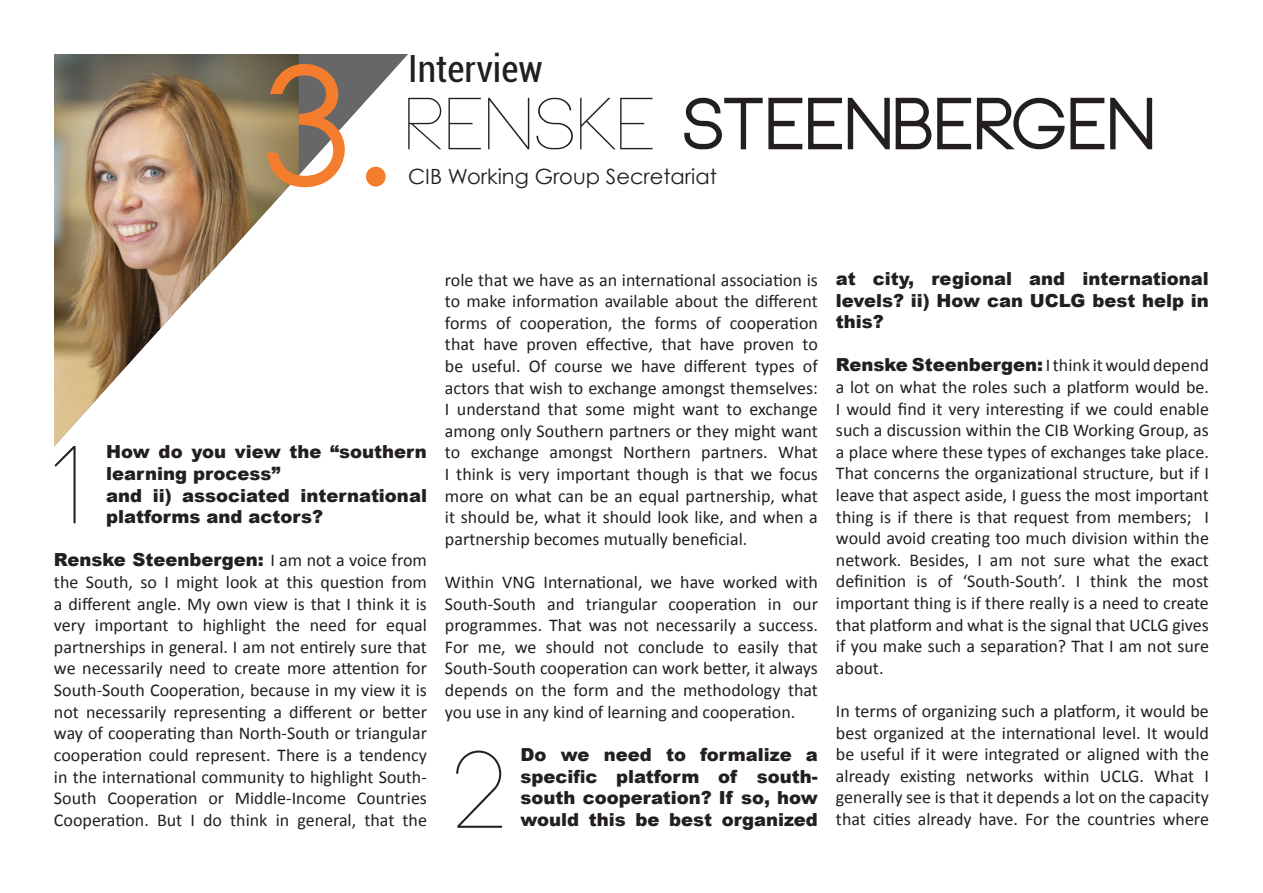
<style>
.page{position:relative;width:1263px;height:893px;background:#fff}
.page>*{position:absolute;margin:0;border:0;box-sizing:border-box;transform-origin:0 0}
.t1{font:163.5px "Century Gothic";color:#f47d2d}
.t2{font:100 108px "Neou";color:#231f20}
.t3{font:700 72px "Neou";color:#231f20}
.t4{font:condensed 37.5px "Roboto";color:#231f20}
.t5{font:21px "Century Gothic";color:#231f20}
.t6{font:18px/21.6px "Calibri";color:#231f20;text-align:justify}
.t7{font:900 18px/21.6px "Arial";color:#231f20;text-align:justify}
.s1{font-weight:100}
.s2{font-family:"Calibri";font-weight:400}
.s3{font-family:"Arial";font-weight:900}
</style>
<div class="page">
<svg style="left:299px;top:54px;width:109px;height:121px"></svg>
<img style="left:54px;top:54px;width:245px;height:392px">
<h1 class="t1" style="left:260px;top:26px;width:137px">3.</h1>
<h3 class="t4" style="left:408px;top:43px;width:136px">Interview</h3>
<h3 class="t3" style="left:408px;top:88px;width:751px"><span class="s1">RENSKE</span> STEENBERGEN</h3>
<p class="t5" style="left:408px;top:163px;width:310px">CIB Working Group Secretariat</p>
<p class="t7" style="left:106px;top:441px;width:322px;text-align:left">How do you view the “southern learning process”<br>and ii) associated international platforms and actors?</p>
<p class="t7" style="left:54px;top:549px;width:374px">Renske Steenbergen: <span class="s2">I am not a voice from</span></p>
<p class="t6" style="left:54px;top:571px;width:374px">the South, so I might look at this question from a different angle. My own view is that I think it is very important to highlight the need for equal partnerships in general. I am not entirely sure that we necessarily need to create more attention for South-South Cooperation, because in my view it is not necessarily representing a different or better way of cooperating than North-South or triangular cooperation could represent. There is a tendency in the international community to highlight South-South Cooperation or Middle-Income Countries Cooperation. But I do think in general, that the</p>
<h2 class="t2" style="left:30px;top:431px;width:72px">1</h2>
<p class="t6" style="left:445px;top:269px;width:374px">role that we have as an international association is to make information available about the different forms of cooperation, the forms of cooperation that have proven effective, that have proven to be useful. Of course we have different types of actors that wish to exchange amongst themselves:<br>I understand that some might want to exchange among only Southern partners or they might want to exchange amongst Northern partners. What I think is very important though is that we focus more on what can be an equal partnership, what it should be, what it should look like, and when a partnership becomes mutually beneficial.</p>
<p class="t6" style="left:445px;top:571px;width:374px">Within VNG International, we have worked with South-South and triangular cooperation in our programmes. That was not necessarily a success.<br>For me, we should not conclude to easily that South-South cooperation can work better, it always depends on the form and the methodology that you use in any kind of learning and cooperation.</p>
<p class="t7" style="left:520px;top:743px;width:299px">Do we need to formalize a specific platform of south&shy;south cooperation? If so, how would this be best organized</p>
<h2 class="t2" style="left:444px;top:736px;width:72px">2</h2>
<p class="t7" style="left:836px;top:267px;width:374px">at city, regional and international levels? ii) How can UCLG best help in this?</p>
<p class="t6" style="left:836px;top:355px;width:374px"><span class="s3">Renske Steenbergen:</span> I think it would depend a lot on what the roles such a platform would be.<br>I would find it very interesting if we could enable such a discussion within the CIB Working Group, as a place where these types of exchanges take place.<br>That concerns the organizational structure, but if I leave that aspect aside, I guess the most important thing is if there is that request from members; I would avoid creating too much division within the network. Besides, I am not sure what the exact definition is of ‘South-South’. I think the most important thing is if there really is a need to create that platform and what is the signal that UCLG gives if you make such a separation? That I am not sure about.</p>
<p class="t6" style="left:836px;top:700px;width:374px">In terms of organizing such a platform, it would be best organized at the international level. It would be useful if it were integrated or aligned with the already existing networks within UCLG. What I generally see is that it depends a lot on the capacity that cities already have. For the countries where</p>
</div>
